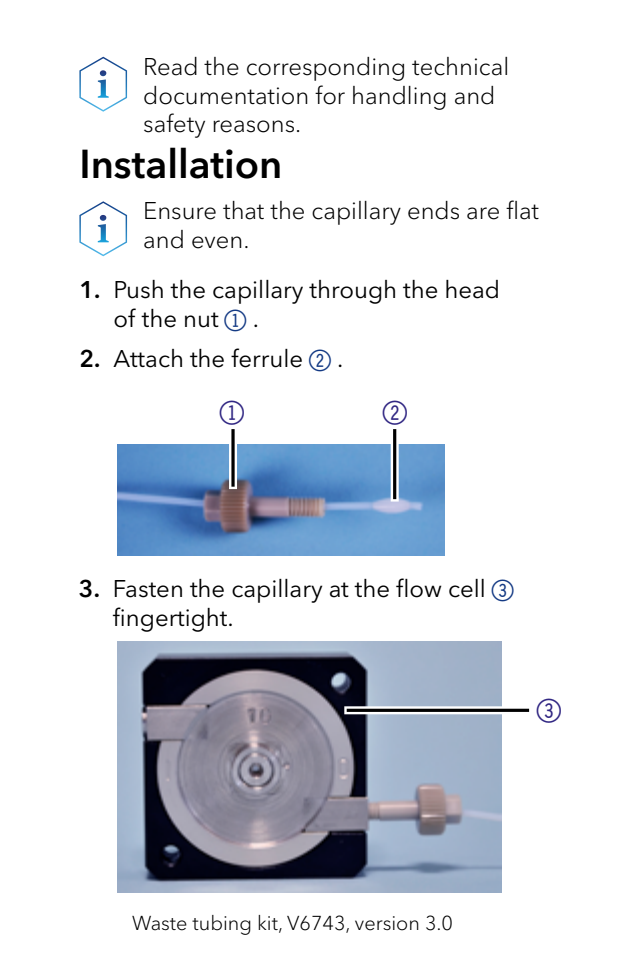
<style>
.page{position:relative;width:624px;height:964px;background:#fff}
.page>*{position:absolute;margin:0;border:0;box-sizing:border-box;transform-origin:0 0}
.t1{font:600 40px "Avenir Next W1 G";color:#000}
.t2{font:40px "Double Digits Round";color:#312783}
.t3{font:300 24px/28.8px "Avenir Next W1 G";color:#000}
.t4{font:24px/28.8px "Avenir Next W1 G";color:#000}
.t5{font:300 20px "Avenir Next W1 G";color:#000}
.s1{font-weight:600}
.s2{font-family:"Double Digits Round";font-size:36px;color:#143a84}
</style>
<div class="page">
<svg style="left:79px;top:57px;width:48px;height:55px"></svg>
<img style="left:118px;top:444px;width:326px;height:112px">
<svg style="left:79px;top:201px;width:48px;height:55px"></svg>
<img style="left:118px;top:642px;width:384px;height:250px">
<svg style="left:390px;top:431px;width:8px;height:66px"></svg>
<hr style="left:393px;top:431px;width:3px;height:66px;background:#000">
<svg style="left:229px;top:431px;width:8px;height:54px"></svg>
<hr style="left:231px;top:431px;width:3px;height:54px;background:#000">
<svg style="left:348px;top:706px;width:179px;height:8px"></svg>
<hr style="left:348px;top:709px;width:179px;height:3px;background:#000">
<p class="t3" style="left:143px;top:52px;width:367px">Read the corresponding technical documentation for handling and safety reasons.</p>
<h1 class="t1" style="left:79px;top:140px;width:204px">Installation</h1>
<p class="t3" style="left:143px;top:197px;width:397px">Ensure that the capillary ends are flat and even.</p>
<p class="t4" style="left:113px;top:275px;width:388px;text-indent:-34px"><span class="s1">1.</span> Push the capillary through the head of the nut <span class="s2">1</span>.</p>
<p class="t4" style="left:79px;top:344px;width:265px"><span class="s1">2.</span> Attach the ferrule <span class="s2">2</span>.</p>
<h1 class="t2" style="left:220px;top:395px;width:33px">1</h1>
<h1 class="t2" style="left:383px;top:395px;width:33px">2</h1>
<p class="t4" style="left:113px;top:575px;width:408px;text-indent:-34px"><span class="s1">3.</span> Fasten the capillary at the flow cell <span class="s2">3 </span>fingertight.</p>
<h1 class="t2" style="left:536px;top:693px;width:33px">3</h1>
<p class="t5" style="left:132px;top:911px;width:322px">Waste tubing kit, V6743, version 3.0</p>
</div>
